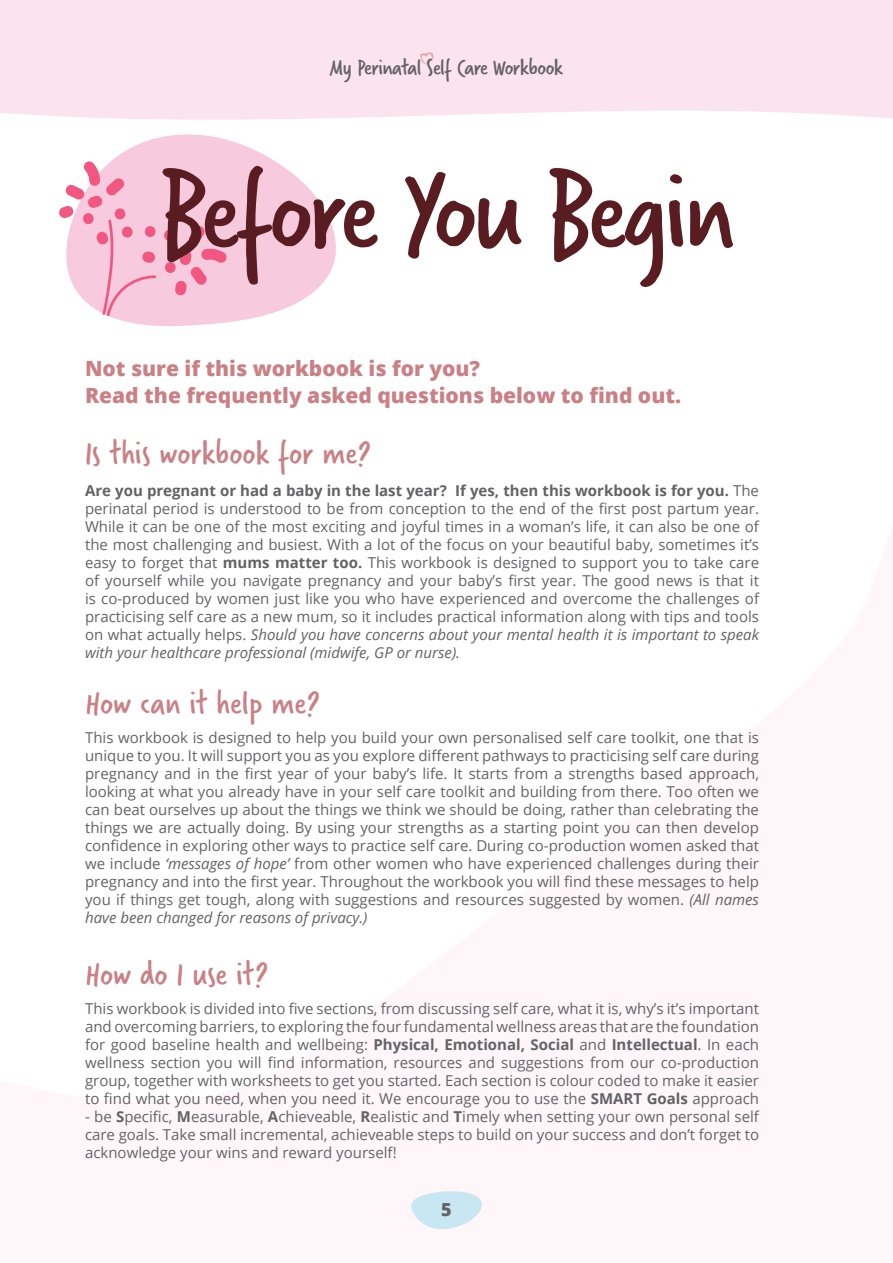
<style>
.page{position:relative;width:893px;height:1263px;background:#fff}
.page>*{position:absolute;margin:0;border:0;box-sizing:border-box;transform-origin:0 0}
.Title_80_pt{font:120px "Verveine";letter-spacing:-.03em;color:#591d21}
.Quote_1_Style{font:36px "Verveine";color:#ca8186}
.t1{font:24px "Verveine";letter-spacing:-.02em;color:#636366}
.Quote_1_Style-2{font:800 21px "Open Sans";color:#ca8186}
.t2{font:800 18px "Open Sans";color:#636366}
.t3{font:15px/18px "Open Sans";color:#636366;text-align:justify}
.s1{font-weight:700}
.s2{font-style:italic}
</style>
<div class="page">
<div style="left:0;top:0;width:893px;height:120px;background:#fce4ee"></div>
<svg style="left:111px;top:134px;width:225px;height:192px;fill:#f8cade"></svg>
<svg style="left:59px;top:161px;width:168px;height:156px;background:#f8c3d7"></svg>
<svg style="left:411px;top:1191px;width:71px;height:39px"></svg>
<img style="left:420px;top:52px;width:15px;height:14px">
<h3 class="t1" style="left:330px;top:50px;width:235px">My Perinatal Self Care Workbook</h3>
<p class="Title_80_pt" style="left:158px;top:129px;width:578px">Before You Begin</p>
<p class="Quote_1_Style-2" style="left:85px;top:352px;width:397px">Not sure if this workbook is for you?</p>
<p class="Quote_1_Style-2" style="left:85px;top:379px;width:598px">Read the frequently asked questions below to find out.</p>
<p class="Quote_1_Style" style="left:85px;top:428px;width:287px">Is this workbook for me?</p>
<p class="t3" style="left:85px;top:481px;width:675px"><span class="s1">Are you pregnant or had a baby in the last year? If yes, then this workbook is for you.</span> The perinatal period is understood to be from conception to the end of the first post partum year.<br>While it can be one of the most exciting and joyful times in a woman’s life, it can also be one of the most challenging and busiest. With a lot of the focus on your beautiful baby, sometimes it’s easy to forget that <span class="s1">mums matter too.</span> This workbook is designed to support you to take care of yourself while you navigate pregnancy and your baby’s first year. The good news is that it is co-produced by women just like you who have experienced and overcome the challenges of practicising self care as a new mum, so it includes practical information along with tips and tools on what actually helps. <span class="s2">Should you have concerns about your mental health it is important to speak with your healthcare professional (midwife, GP or nurse).</span></p>
<p class="Quote_1_Style" style="left:85px;top:678px;width:236px">How can it help me?</p>
<p class="t3" style="left:85px;top:728px;width:675px">This workbook is designed to help you build your own personalised self care toolkit, one that is unique to you. It will support you as you explore different pathways to practicising self care during pregnancy and in the first year of your baby’s life. It starts from a strengths based approach, looking at what you already have in your self care toolkit and building from there. Too often we can beat ourselves up about the things we think we should be doing, rather than celebrating the things we are actually doing. By using your strengths as a starting point you can then develop confidence in exploring other ways to practice self care. During co-production women asked that we include <span class="s2">‘messages of hope’</span> from other women who have experienced challenges during their pregnancy and into the first year. Throughout the workbook you will find these messages to help you if things get tough, along with suggestions and resources suggested by women. <span class="s2">(All names have been changed for reasons of privacy.)</span></p>
<p class="Quote_1_Style" style="left:85px;top:949px;width:184px">How do I use it?</p>
<p class="t3" style="left:85px;top:999px;width:675px">This workbook is divided into five sections, from discussing self care, what it is, why’s it’s important and overcoming barriers, to exploring the four fundamental wellness areas that are the foundation for good baseline health and wellbeing: <span class="s1">Physical, Emotional, Social</span> and <span class="s1">Intellectual</span>. In each wellness section you will find information, resources and suggestions from our co-production group, together with worksheets to get you started. Each section is colour coded to make it easier to find what you need, when you need it. We encourage you to use the <span class="s1">SMART Goals</span> approach</p>
<p class="t3" style="left:85px;top:1107px;width:675px">- be <span class="s1">S</span>pecific, <span class="s1">M</span>easurable, <span class="s1">A</span>chieveable, <span class="s1">R</span>ealistic and <span class="s1">T</span>imely when setting your own personal self care goals. Take small incremental, achieveable steps to build on your success and don’t forget to acknowledge your wins and reward yourself!</p>
<p class="t2" style="left:441px;top:1195px;width:12px">5</p>
</div>
